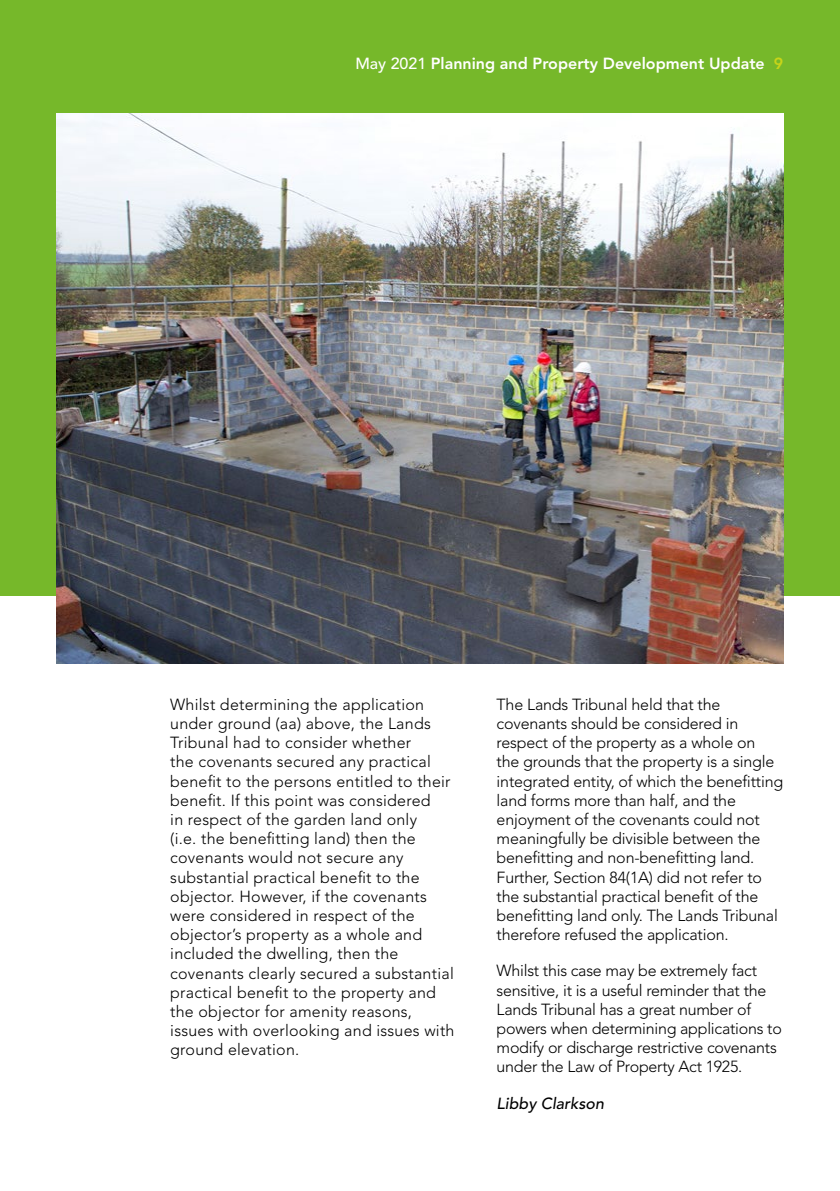
<style>
.page{position:relative;width:840px;height:1191px;background:#fff}
.page>*{position:absolute;margin:0;border:0;box-sizing:border-box;transform-origin:0 0}
.t1{font:300 16px/19.2px "Avenir LT Std";letter-spacing:-.01em;color:#000}
.t2{font:300 16px/19.2px "Avenir LT Std";letter-spacing:.015em;color:#000}
.t3{font:800 16px "Avenir LT Pro";color:#fff}
.t4{font:italic 500 16px "Avenir LT Pro";color:#000}
.s1{font-weight:500}
.s2{color:#c8d419}
</style>
<div class="page">
<div style="left:0;top:0;width:839px;height:595px;background:#76b82a"></div>
<img style="left:57px;top:113px;width:725px;height:550px">
<p class="t3" style="left:355px;top:54px;width:429px"><span class="s1">May 2021</span> Planning and Property Development Update <span class="s2">9</span></p>
<p class="t2" style="left:170px;top:694px;width:285px">Whilst determining the application under ground (aa) above, the Lands Tribunal had to consider whether<br>the covenants secured any practical benefit to the persons entitled to their benefit. If this point was considered<br>in respect of the garden land only<br>(i.e. the benefitting land) then the covenants would not secure any substantial practical benefit to the objector. However, if the covenants were considered in respect of the objector’s property as a whole and included the dwelling, then the covenants clearly secured a substantial practical benefit to the property and the objector for amenity reasons, issues with overlooking and issues with ground elevation.</p>
<p class="t1" style="left:496px;top:694px;width:288px">The Lands Tribunal held that the covenants should be considered in respect of the property as a whole on<br>the grounds that the property is a single integrated entity, of which the benefitting land forms more than half, and the enjoyment of the covenants could not meaningfully be divisible between the benefitting and non-benefitting land.<br>Further, Section 84(1A) did not refer to the substantial practical benefit of the benefitting land only. The Lands Tribunal therefore refused the application.</p>
<p class="t1" style="left:496px;top:961px;width:286px">Whilst this case may be extremely fact sensitive, it is a useful reminder that the Lands Tribunal has a great number of powers when determining applications to modify or discharge restrictive covenants under the Law of Property Act 1925.</p>
<p class="t4" style="left:496px;top:1093px;width:109px">Libby Clarkson</p>
</div>
